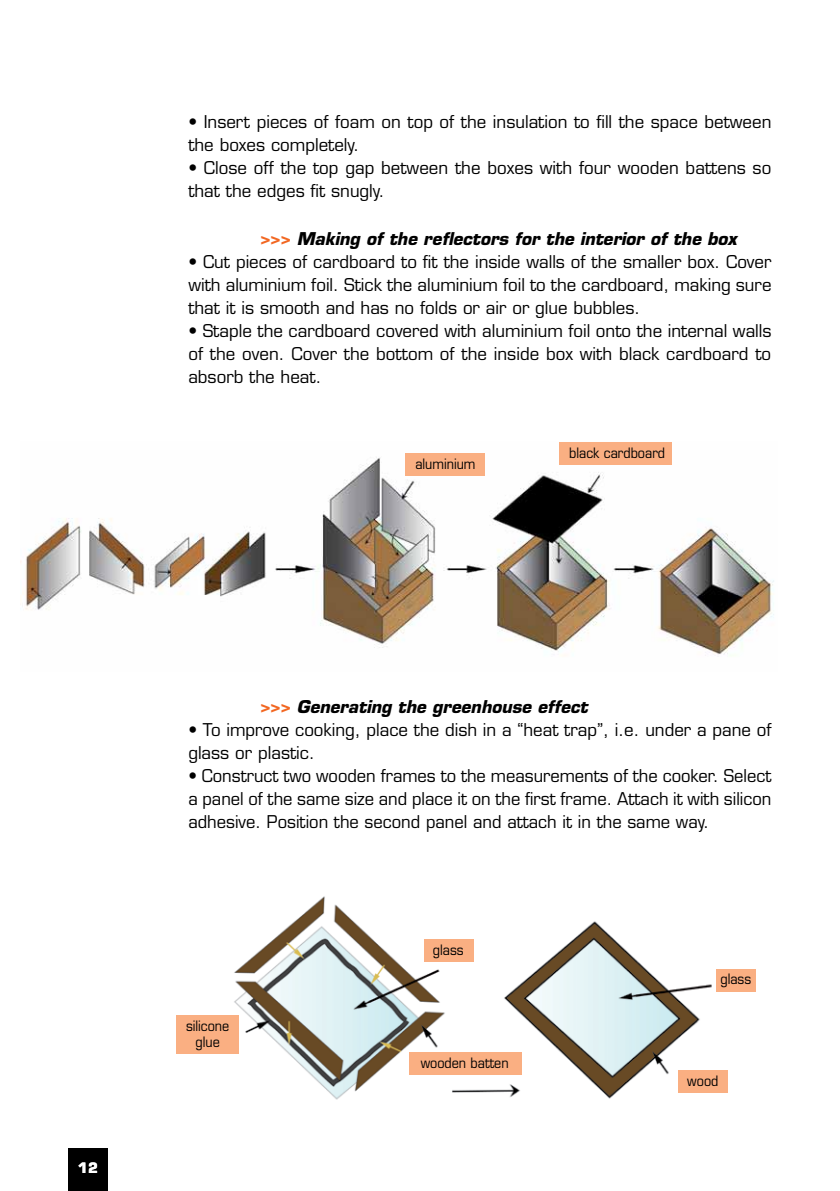
<style>
.page{position:relative;width:840px;height:1191px;background:#fff}
.page>*{position:absolute;margin:0;border:0;box-sizing:border-box;transform-origin:0 0}
.t1{font:17.2px/23px "Eurostile";color:#000}
.t2{font:17.2px/23px "Eurostile";color:#000;text-align:justify;scale:.96 1}
.t3{font:italic 700 17.2px "Eurostile";color:#000}
.t4{font:14px/16px "Eurostile";color:#000;text-align:center;scale:.9 1}
.t5{font:700 14px "Eurostile";color:#fff;scale:.95 1}
.s1{font-style:normal;color:#f26722}
</style>
<div class="page">
<div style="left:68px;top:1148px;width:40px;height:43px;background:#000"></div>
<img style="left:22px;top:442px;width:752px;height:214px">
<img style="left:234px;top:896px;width:520px;height:204px">
<div style="left:176px;top:1015px;width:63px;height:39px;background:#faaf82"></div>
<div style="left:424px;top:939px;width:49px;height:23px;background:#faaf82"></div>
<div style="left:715px;top:968px;width:40px;height:23px;background:#faaf82"></div>
<div style="left:678px;top:1069px;width:49px;height:23px;background:#faaf82"></div>
<div style="left:409px;top:1052px;width:113px;height:23px;background:#faaf82"></div>
<div style="left:405px;top:453px;width:80px;height:23px;background:#faaf82"></div>
<div style="left:558px;top:442px;width:113px;height:22px;background:#faaf82"></div>
<p class="t1" style="left:188px;top:111px;width:584px">• Insert pieces of foam on top of the insulation to fill the space between the boxes completely.</p>
<p class="t1" style="left:188px;top:157px;width:584px">• Close off the top gap between the boxes with four wooden battens so that the edges fit snugly.</p>
<p class="t3" style="left:260px;top:227px;width:477px"><span class="s1">&gt;&gt;&gt;</span> Making of the reflectors for the interior of the box</p>
<p class="t1" style="left:188px;top:250px;width:584px;text-align:justify">• Cut pieces of cardboard to fit the inside walls of the smaller box. Cover with aluminium foil. Stick the aluminium foil to the cardboard, making sure that it is smooth and has no folds or air or glue bubbles.</p>
<p class="t1" style="left:188px;top:319px;width:584px;text-align:justify">• Staple the cardboard covered with aluminium foil onto the internal walls of the oven. Cover the bottom of the inside box with black cardboard to absorb the heat.</p>
<p class="t4" style="left:415px;top:456px;width:68px">aluminium</p>
<p class="t4" style="left:569px;top:445px;width:108px">black cardboard</p>
<p class="t5" style="left:78px;top:1159px;width:22px">12</p>
<p class="t3" style="left:260px;top:696px;width:328px"><span class="s1">&gt;&gt;&gt;</span> Generating the greenhouse effect</p>
<p class="t1" style="left:188px;top:718px;width:584px">• To improve cooking, place the dish in a “heat trap”, i.e. under a pane of glass or plastic.</p>
<p class="t2" style="left:188px;top:764px;width:608px">• Construct two wooden frames to the measurements of the cooker. Select a panel of the same size and place it on the first frame. Attach it with silicon adhesive. Position the second panel and attach it in the same way.</p>
<p class="t4" style="left:186px;top:1017px;width:50px">silicone glue</p>
<p class="t4" style="left:432px;top:942px;width:36px">glass</p>
<p class="t4" style="left:420px;top:1055px;width:99px">wooden batten</p>
<p class="t4" style="left:720px;top:971px;width:36px">glass</p>
<p class="t4" style="left:687px;top:1073px;width:36px">wood</p>
</div>
